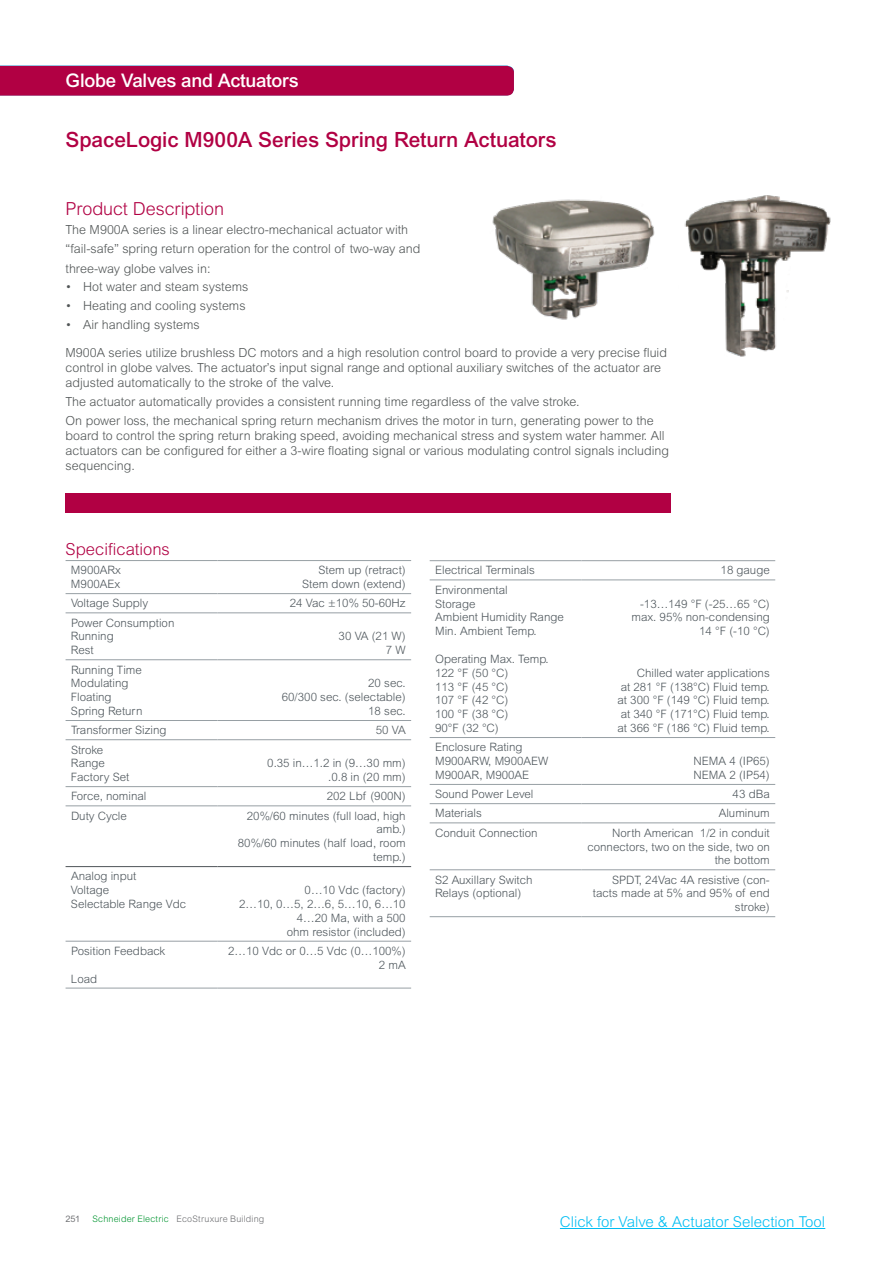
<style>
.page{position:relative;width:893px;height:1263px;background:#fff}
.page>*{position:absolute;margin:0;border:0;box-sizing:border-box;transform-origin:0 0}
.t1{font:500 21px "Arial MT Std";letter-spacing:-.005em;color:#b10043}
.t2{font:500 18.75px "Arial MT Std";letter-spacing:-.015em;color:#fff}
.t3{font:300 18px "Arial MT Std";letter-spacing:-.005em;color:#b10043}
.t4{font:300 16.65px "Arial MT Std";color:#b10043}
.t5{font:300 15px "Arial MT Std";color:#00bdf2}
.t6{font:300 12.45px/15px "Arial MT Std";color:#515556}
.t7{font:300 11.55px/13.8px "Arial MT Std";color:#4d555b}
.t8{font:300 9px "Arial MT Std";letter-spacing:.02em;color:#6d6e71}
.t9{font:9px "Arial Rounded MT Std";color:#6d6e71}
.s1{color:#009530}
</style>
<div class="page">
<hr style="left:560px;top:1228px;width:265px;height:1px;background:#00bdf2">
<div style="left:0;top:66px;width:514px;height:30px;background:#b10043"></div>
<div style="left:66px;top:493px;width:605px;height:19px;background:#b10043"></div>
<hr style="left:66px;top:866px;width:151px;height:1px;background:#4f5458">
<hr style="left:217px;top:866px;width:194px;height:1px;background:#4f5458">
<hr style="left:66px;top:560px;width:151px;height:1px;background:#979fa4">
<hr style="left:217px;top:560px;width:194px;height:1px;background:#979fa4">
<hr style="left:66px;top:593px;width:151px;height:1px;background:#979fa4">
<hr style="left:217px;top:593px;width:194px;height:1px;background:#979fa4">
<hr style="left:66px;top:612px;width:151px;height:1px;background:#979fa4">
<hr style="left:217px;top:612px;width:194px;height:1px;background:#979fa4">
<hr style="left:66px;top:659px;width:151px;height:1px;background:#979fa4">
<hr style="left:217px;top:659px;width:194px;height:1px;background:#979fa4">
<hr style="left:66px;top:720px;width:151px;height:1px;background:#979fa4">
<hr style="left:217px;top:720px;width:194px;height:1px;background:#979fa4">
<hr style="left:66px;top:739px;width:151px;height:1px;background:#979fa4">
<hr style="left:217px;top:739px;width:194px;height:1px;background:#979fa4">
<hr style="left:66px;top:786px;width:151px;height:1px;background:#979fa4">
<hr style="left:217px;top:786px;width:194px;height:1px;background:#979fa4">
<hr style="left:66px;top:805px;width:151px;height:1px;background:#979fa4">
<hr style="left:217px;top:805px;width:194px;height:1px;background:#979fa4">
<hr style="left:66px;top:941px;width:151px;height:1px;background:#979fa4">
<hr style="left:217px;top:941px;width:194px;height:1px;background:#979fa4">
<hr style="left:66px;top:988px;width:151px;height:1px;background:#979fa4">
<hr style="left:217px;top:988px;width:194px;height:1px;background:#979fa4">
<hr style="left:430px;top:560px;width:152px;height:1px;background:#979fa4">
<hr style="left:582px;top:560px;width:193px;height:1px;background:#979fa4">
<hr style="left:430px;top:580px;width:152px;height:1px;background:#979fa4">
<hr style="left:582px;top:580px;width:193px;height:1px;background:#979fa4">
<hr style="left:430px;top:737px;width:152px;height:1px;background:#979fa4">
<hr style="left:582px;top:737px;width:193px;height:1px;background:#979fa4">
<hr style="left:430px;top:784px;width:152px;height:1px;background:#979fa4">
<hr style="left:582px;top:784px;width:193px;height:1px;background:#979fa4">
<hr style="left:430px;top:803px;width:152px;height:1px;background:#979fa4">
<hr style="left:582px;top:803px;width:193px;height:1px;background:#979fa4">
<hr style="left:430px;top:822px;width:152px;height:1px;background:#979fa4">
<hr style="left:582px;top:822px;width:193px;height:1px;background:#979fa4">
<hr style="left:430px;top:869px;width:152px;height:1px;background:#979fa4">
<hr style="left:582px;top:869px;width:193px;height:1px;background:#979fa4">
<hr style="left:430px;top:916px;width:152px;height:1px;background:#979fa4">
<hr style="left:582px;top:916px;width:193px;height:1px;background:#979fa4">
<img style="left:684px;top:195px;width:147px;height:162px">
<img style="left:492px;top:199px;width:163px;height:121px">
<h2 class="t2" style="left:66px;top:69px;width:235px">Globe Valves and Actuators</h2>
<h1 class="t1" style="left:66px;top:128px;width:492px">SpaceLogic M900A Series Spring Return Actuators</h1>
<h3 class="t3" style="left:66px;top:198px;width:160px">Product Description</h3>
<p class="t6" style="left:66px;top:220px;width:356px;line-height:19.2px">The M900A series is a linear electro-mechanical actuator with “fail-safe” spring return operation for the control of two-way and three-way globe valves in:</p>
<p class="t6" style="left:66px;top:279px;width:184px">• Hot water and steam systems</p>
<p class="t6" style="left:66px;top:298px;width:182px">• Heating and cooling systems</p>
<p class="t6" style="left:66px;top:317px;width:136px">• Air handling systems</p>
<p class="t6" style="left:66px;top:345px;width:603px">M900A series utilize brushless DC motors and a high resolution control board to provide a very precise fluid control in globe valves. The actuator’s input signal range and optional auxiliary switches of the actuator are adjusted automatically to the stroke of the valve.</p>
<p class="t6" style="left:66px;top:392px;width:590px;line-height:19.2px">The actuator automatically provides a consistent running time regardless of the valve stroke.<br>On power loss, the mechanical spring return mechanism drives the motor in turn, generating power to the</p>
<p class="t6" style="left:66px;top:428px;width:605px">board to control the spring return braking speed, avoiding mechanical stress and system water hammer. All actuators can be configured for either a 3-wire floating signal or various modulating control signals including sequencing.</p>
<h3 class="t4" style="left:66px;top:539px;width:106px">Specifications</h3>
<p class="t7" style="left:71px;top:563px;width:51px">M900ARx<br>M900AEx</p>
<p class="t7" style="left:302px;top:563px;width:105px;text-align:right">Stem up (retract)<br>Stem down (extend)</p>
<p class="t7" style="left:71px;top:596px;width:79px">Voltage Supply</p>
<p class="t7" style="left:290px;top:596px;width:117px">24 Vac ±10% 50-60Hz</p>
<p class="t7" style="left:71px;top:616px;width:105px">Power Consumption<br>Running<br>Rest</p>
<p class="t7" style="left:339px;top:629px;width:69px;text-align:right">30 VA (21 W)<br>7 W</p>
<p class="t7" style="left:71px;top:662px;width:73px">Running Time<br>Modulating<br>Floating<br>Spring Return</p>
<p class="t7" style="left:282px;top:676px;width:125px;text-align:right">20 sec.<br>60/300 sec. (selectable)<br>18 sec.</p>
<p class="t7" style="left:71px;top:723px;width:97px">Transformer Sizing</p>
<p class="t7" style="left:376px;top:723px;width:31px">50 VA</p>
<p class="t7" style="left:71px;top:742px;width:60px">Stroke<br>Range<br>Factory Set</p>
<p class="t7" style="left:267px;top:756px;width:140px;text-align:right">0.35 in…1.2 in (9…30 mm) .0.8 in (20 mm)</p>
<p class="t7" style="left:71px;top:789px;width:77px">Force, nominal</p>
<p class="t7" style="left:327px;top:789px;width:80px">202 Lbf (900N)</p>
<p class="t7" style="left:71px;top:809px;width:57px">Duty Cycle</p>
<p class="t7" style="left:238px;top:809px;width:169px;text-align:right">20%/60 minutes (full load, high amb.)<br>80%/60 minutes (half load, room temp.)</p>
<p class="t7" style="left:71px;top:869px;width:117px">Analog input<br>Voltage<br>Selectable Range Vdc</p>
<p class="t7" style="left:239px;top:883px;width:168px;text-align:right">0…10 Vdc (factory)<br>2…10, 0…5, 2…6, 5…10, 6…10<br>4…20 Ma, with a 500<br>ohm resistor (included)</p>
<p class="t7" style="left:71px;top:944px;width:96px">Position Feedback</p>
<p class="t7" style="left:71px;top:972px;width:28px">Load</p>
<p class="t7" style="left:228px;top:944px;width:179px;text-align:right">2…10 Vdc or 0…5 Vdc (0…100%)<br>2 mA</p>
<p class="t7" style="left:435px;top:563px;width:101px">Electrical Terminals</p>
<p class="t7" style="left:721px;top:563px;width:51px">18 gauge</p>
<p class="t7" style="left:435px;top:583px;width:130px">Environmental<br>Storage<br>Ambient Humidity Range<br>Min. Ambient Temp.</p>
<p class="t7" style="left:435px;top:652px;width:115px">Operating Max. Temp.<br>122 °F (50 °C)<br>113 °F (45 °C)<br>107 °F (42 °C)<br>100 °F (38 °C)<br>90°F (32 °C)</p>
<p class="t7" style="left:631px;top:596px;width:140px;text-align:right">-13…149 °F (-25…65 °C) max. 95% non-condensing<br>14 °F (-10 °C)</p>
<p class="t7" style="left:618px;top:666px;width:154px;text-align:justify;text-indent:19px">Chilled water applications at 281 °F (138°C) Fluid temp. at 300 °F (149 °C) Fluid temp. at 340 °F (171°C) Fluid temp. at 366 °F (186 °C) Fluid temp.</p>
<p class="t7" style="left:435px;top:740px;width:115px">Enclosure Rating<br>M900ARW, M900AEW<br>M900AR, M900AE</p>
<p class="t7" style="left:694px;top:754px;width:78px">NEMA 4 (IP65)<br>NEMA 2 (IP54)</p>
<p class="t7" style="left:435px;top:787px;width:100px">Sound Power Level</p>
<p class="t7" style="left:733px;top:787px;width:39px">43 dBa</p>
<p class="t7" style="left:435px;top:806px;width:48px">Materials</p>
<p class="t7" style="left:719px;top:806px;width:53px">Aluminum</p>
<p class="t7" style="left:435px;top:826px;width:104px">Conduit Connection</p>
<p class="t7" style="left:587px;top:826px;width:184px;text-align:right">North American 1/2 in conduit connectors, two on the side, two on the bottom</p>
<p class="t7" style="left:435px;top:872px;width:99px">S2 Auxillary Switch<br>Relays (optional)</p>
<p class="t7" style="left:593px;top:873px;width:178px;text-align:right">SPDT, 24Vac 4A resistive (con&shy;tacts made at 5% and 95% of end stroke)</p>
<p class="t9" style="left:65px;top:1213px;width:16px">251</p>
<p class="t8" style="left:92px;top:1213px;width:173px"><span class="s1">Schneider Electric</span> EcoStruxure Building</p>
<p class="t5" style="left:560px;top:1213px;width:267px">Click for Valve &amp; Actuator Selection Tool</p>
</div>
